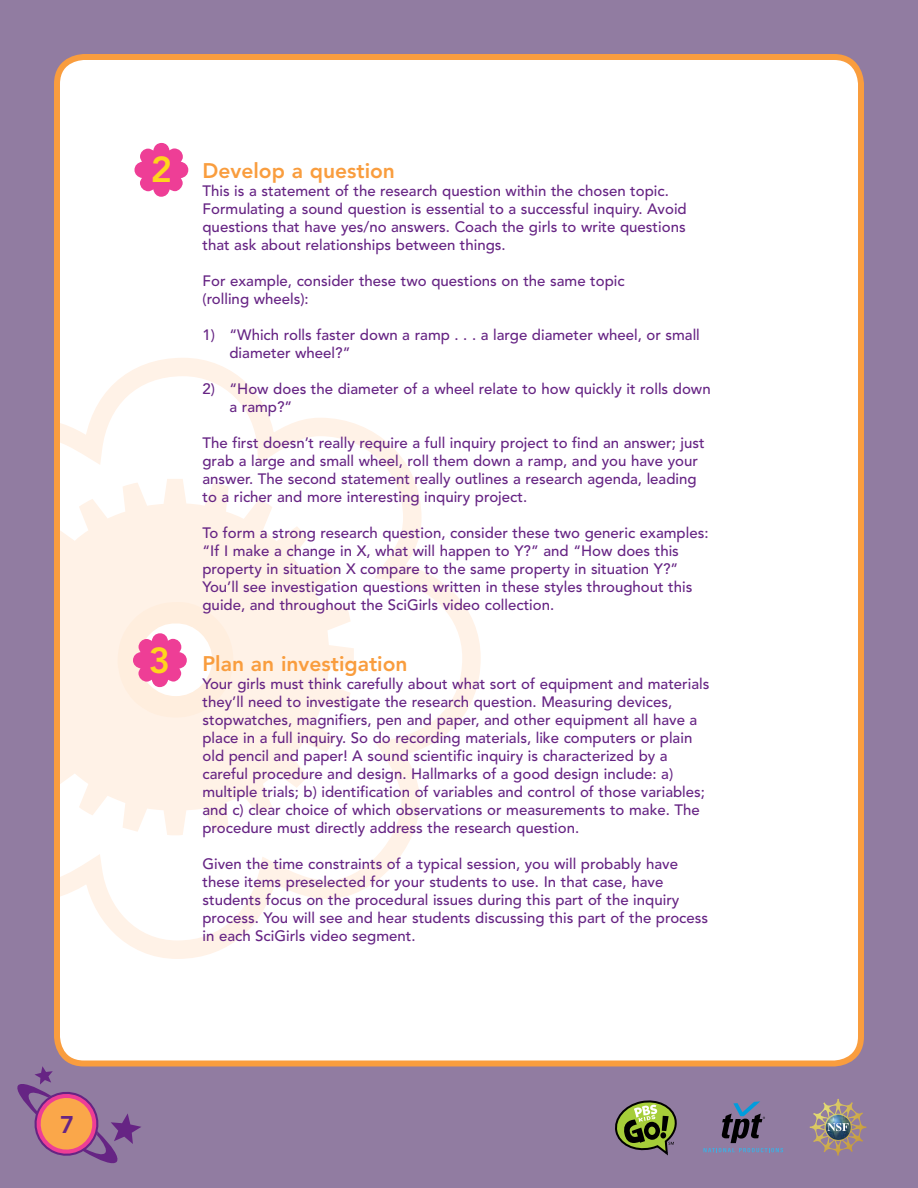
<style>
.page{position:relative;width:918px;height:1188px;background:#917ca1}
.page>*{position:absolute;margin:0;border:0;box-sizing:border-box;transform-origin:0 0}
.t1{font:800 35.85px "Avenir";color:#ffd51c}
.t2{font:800 24px "Avenir";color:#662484}
.t3{font:800 21px "Avenir";color:#f99d3e}
.t4{font:500 15px/18px "Avenir";color:#662484}
</style>
<div class="page">
<div style="left:57px;top:57px;width:804px;height:1007px;background:#fff;border-radius:27px"></div>
<div style="left:54px;top:54px;width:810px;height:1012px;border:6px solid #f99d3e;border-radius:27px"></div>
<svg style="left:60px;top:358px;width:421px;height:601px"></svg>
<svg style="left:60px;top:479px;width:294px;height:356px;fill:#fff2e7"></svg>
<svg style="left:17px;top:1066px;width:124px;height:98px"></svg>
<svg style="left:134px;top:143px;width:54px;height:54px"></svg>
<svg style="left:118px;top:602px;width:115px;height:116px"></svg>
<svg style="left:615px;top:1100px;width:62px;height:56px"></svg>
<svg style="left:810px;top:1099px;width:56px;height:57px"></svg>
<svg style="left:703px;top:1101px;width:80px;height:51px"></svg>
<h2 class="t2" style="left:60px;top:1110px;width:18px">7#</h2>
<h1 class="t1" style="left:151px;top:148px;width:23px">2</h1>
<h1 class="t1" style="left:149px;top:640px;width:23px">3</h1>
<h3 class="t3" style="left:202px;top:158px;width:194px">Develop a question</h3>
<p class="t4" style="left:202px;top:182px;width:486px">This is a statement of the research question within the chosen topic.<br>Formulating a sound question is essential to a successful inquiry. Avoid questions that have yes/no answers. Coach the girls to write questions that ask about relationships between things.</p>
<p class="t4" style="left:202px;top:272px;width:424px">For example, consider these two questions on the same topic (rolling wheels):</p>
<p class="t4" style="left:230px;top:326px;width:472px;text-indent:-27px">1) “Which rolls faster down a ramp . . . a large diameter wheel, or small diameter wheel?”</p>
<p class="t4" style="left:230px;top:380px;width:483px;text-indent:-27px">2) “How does the diameter of a wheel relate to how quickly it rolls down a ramp?”</p>
<p class="t4" style="left:202px;top:434px;width:504px">The first doesn’t really require a full inquiry project to find an answer; just grab a large and small wheel, roll them down a ramp, and you have your answer. The second statement really outlines a research agenda, leading to a richer and more interesting inquiry project.</p>
<p class="t4" style="left:202px;top:524px;width:508px">To form a strong research question, consider these two generic examples: “If I make a change in X, what will happen to Y?” and “How does this property in situation X compare to the same property in situation Y?” You’ll see investigation questions written in these styles throughout this guide, and throughout the SciGirls video collection.</p>
<h3 class="t3" style="left:202px;top:651px;width:207px">Plan an investigation</h3>
<p class="t4" style="left:202px;top:675px;width:508px">Your girls must think carefully about what sort of equipment and materials they’ll need to investigate the research question. Measuring devices, stopwatches, magnifiers, pen and paper, and other equipment all have a place in a full inquiry. So do recording materials, like computers or plain old pencil and paper! A sound scientific inquiry is characterized by a careful procedure and design. Hallmarks of a good design include: a) multiple trials; b) identification of variables and control of those variables; and c) clear choice of which observations or measurements to make. The procedure must directly address the research question.</p>
<p class="t4" style="left:202px;top:855px;width:507px">Given the time constraints of a typical session, you will probably have these items preselected for your students to use. In that case, have students focus on the procedural issues during this part of the inquiry process. You will see and hear students discussing this part of the process in each SciGirls video segment.</p>
</div>
